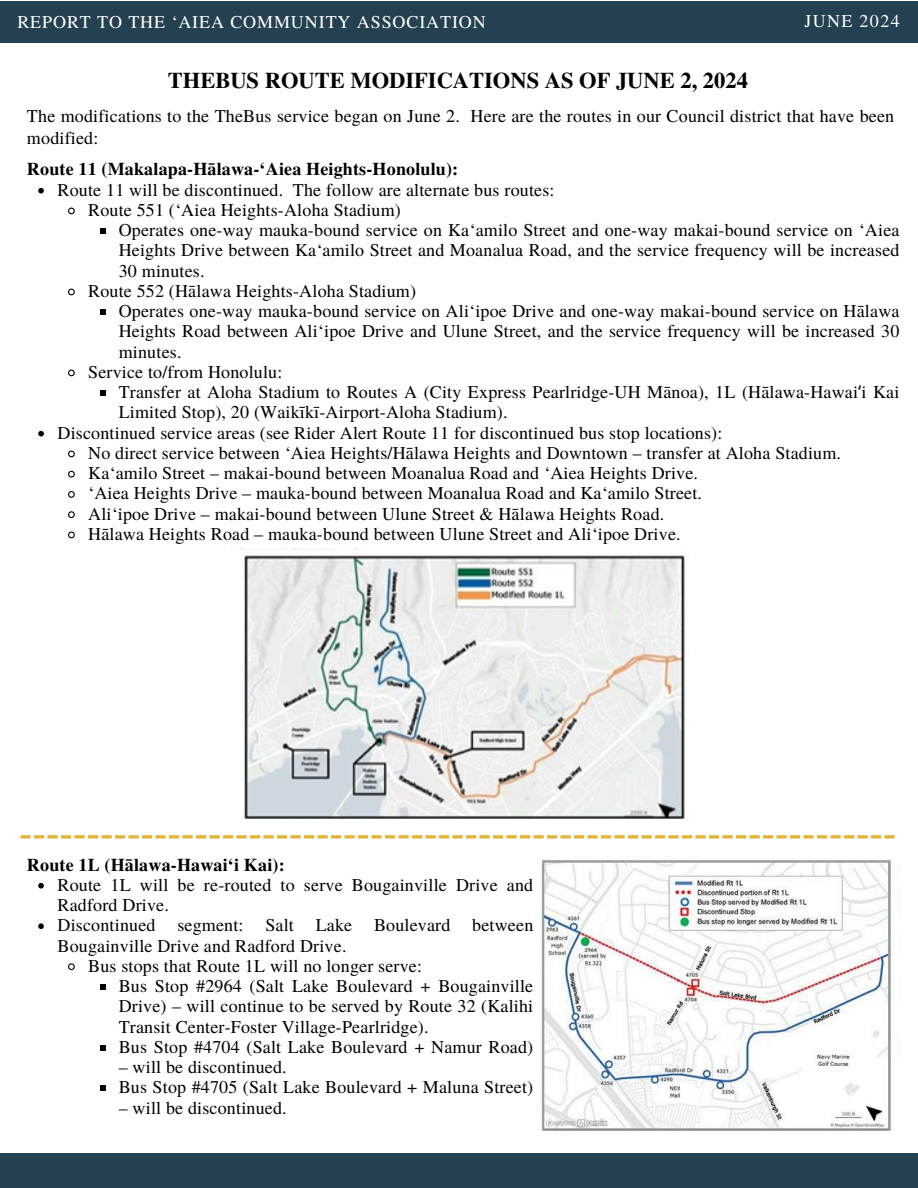
<style>
.page{position:relative;width:918px;height:1188px;background:#fff}
.page>*{position:absolute;margin:0;border:0;box-sizing:border-box;transform-origin:0 0}
.t1{font:700 22.5px "Te X Gyre Termes";color:#000}
.t2{font:18px/20.2px "Te X Gyre Termes";letter-spacing:.01em;color:#000}
.t3{font:700 18px "Te X Gyre Termes";letter-spacing:.01em;color:#000}
.t4{font:18px "Te X Gyre Termes";letter-spacing:.05em;color:#fff}
.t5{font:18px "Te X Gyre Termes";letter-spacing:.075em;color:#fff}
.s1{font-family:"Noto Sans"}
</style>
<div class="page">
<div style="left:0;top:1153px;width:918px;height:35px;background:#244051"></div>
<div style="left:0;top:1px;width:918px;height:42px;background:#244051"></div>
<img style="left:243px;top:549px;width:442px;height:270px">
<svg style="left:38px;top:188px;width:6px;height:5px"></svg>
<svg style="left:68px;top:207px;width:7px;height:8px"></svg>
<svg style="left:100px;top:228px;width:6px;height:6px"></svg>
<svg style="left:68px;top:288px;width:7px;height:8px"></svg>
<svg style="left:100px;top:309px;width:6px;height:6px"></svg>
<svg style="left:68px;top:369px;width:7px;height:8px"></svg>
<svg style="left:100px;top:390px;width:6px;height:6px"></svg>
<svg style="left:38px;top:431px;width:6px;height:5px"></svg>
<svg style="left:68px;top:450px;width:7px;height:8px"></svg>
<svg style="left:68px;top:470px;width:7px;height:8px"></svg>
<svg style="left:68px;top:491px;width:7px;height:7px"></svg>
<svg style="left:68px;top:511px;width:7px;height:7px"></svg>
<svg style="left:68px;top:531px;width:7px;height:8px"></svg>
<svg style="left:21px;top:835px;width:10px;height:4px"></svg>
<svg style="left:34px;top:835px;width:10px;height:4px"></svg>
<svg style="left:48px;top:835px;width:10px;height:4px"></svg>
<svg style="left:61px;top:835px;width:10px;height:4px"></svg>
<svg style="left:75px;top:835px;width:10px;height:4px"></svg>
<svg style="left:88px;top:835px;width:10px;height:4px"></svg>
<svg style="left:102px;top:835px;width:10px;height:4px"></svg>
<svg style="left:115px;top:835px;width:10px;height:4px"></svg>
<svg style="left:129px;top:835px;width:10px;height:4px"></svg>
<svg style="left:142px;top:835px;width:10px;height:4px"></svg>
<svg style="left:156px;top:835px;width:10px;height:4px"></svg>
<svg style="left:169px;top:835px;width:10px;height:4px"></svg>
<svg style="left:183px;top:835px;width:10px;height:4px"></svg>
<svg style="left:196px;top:835px;width:10px;height:4px"></svg>
<svg style="left:210px;top:835px;width:10px;height:4px"></svg>
<svg style="left:223px;top:835px;width:10px;height:4px"></svg>
<svg style="left:237px;top:835px;width:10px;height:4px"></svg>
<svg style="left:250px;top:835px;width:10px;height:4px"></svg>
<svg style="left:264px;top:835px;width:10px;height:4px"></svg>
<svg style="left:277px;top:835px;width:10px;height:4px"></svg>
<svg style="left:291px;top:835px;width:10px;height:4px"></svg>
<svg style="left:304px;top:835px;width:10px;height:4px"></svg>
<svg style="left:318px;top:835px;width:10px;height:4px"></svg>
<svg style="left:331px;top:835px;width:10px;height:4px"></svg>
<svg style="left:345px;top:835px;width:10px;height:4px"></svg>
<svg style="left:358px;top:835px;width:10px;height:4px"></svg>
<svg style="left:372px;top:835px;width:10px;height:4px"></svg>
<svg style="left:385px;top:835px;width:10px;height:4px"></svg>
<svg style="left:399px;top:835px;width:10px;height:4px"></svg>
<svg style="left:412px;top:835px;width:10px;height:4px"></svg>
<svg style="left:426px;top:835px;width:10px;height:4px"></svg>
<svg style="left:439px;top:835px;width:10px;height:4px"></svg>
<svg style="left:453px;top:835px;width:10px;height:4px"></svg>
<svg style="left:466px;top:835px;width:10px;height:4px"></svg>
<svg style="left:480px;top:835px;width:10px;height:4px"></svg>
<svg style="left:493px;top:835px;width:10px;height:4px"></svg>
<svg style="left:507px;top:835px;width:10px;height:4px"></svg>
<svg style="left:520px;top:835px;width:10px;height:4px"></svg>
<svg style="left:534px;top:835px;width:10px;height:4px"></svg>
<svg style="left:547px;top:835px;width:10px;height:4px"></svg>
<svg style="left:561px;top:835px;width:10px;height:4px"></svg>
<svg style="left:574px;top:835px;width:10px;height:4px"></svg>
<svg style="left:588px;top:835px;width:10px;height:4px"></svg>
<svg style="left:601px;top:835px;width:10px;height:4px"></svg>
<svg style="left:615px;top:835px;width:10px;height:4px"></svg>
<svg style="left:628px;top:835px;width:10px;height:4px"></svg>
<svg style="left:642px;top:835px;width:10px;height:4px"></svg>
<svg style="left:655px;top:835px;width:10px;height:4px"></svg>
<svg style="left:669px;top:835px;width:10px;height:4px"></svg>
<svg style="left:682px;top:835px;width:10px;height:4px"></svg>
<svg style="left:696px;top:835px;width:10px;height:4px"></svg>
<svg style="left:709px;top:835px;width:10px;height:4px"></svg>
<svg style="left:723px;top:835px;width:10px;height:4px"></svg>
<svg style="left:736px;top:835px;width:10px;height:4px"></svg>
<svg style="left:750px;top:835px;width:10px;height:4px"></svg>
<svg style="left:763px;top:835px;width:10px;height:4px"></svg>
<svg style="left:777px;top:835px;width:10px;height:4px"></svg>
<svg style="left:790px;top:835px;width:10px;height:4px"></svg>
<svg style="left:804px;top:835px;width:10px;height:4px"></svg>
<svg style="left:817px;top:835px;width:10px;height:4px"></svg>
<svg style="left:831px;top:835px;width:10px;height:4px"></svg>
<svg style="left:844px;top:835px;width:10px;height:4px"></svg>
<svg style="left:858px;top:835px;width:10px;height:4px"></svg>
<svg style="left:871px;top:835px;width:10px;height:4px"></svg>
<svg style="left:885px;top:835px;width:10px;height:4px"></svg>
<img style="left:541px;top:859px;width:350px;height:271px">
<svg style="left:38px;top:883px;width:6px;height:6px"></svg>
<svg style="left:38px;top:923px;width:6px;height:6px"></svg>
<svg style="left:68px;top:963px;width:7px;height:8px"></svg>
<svg style="left:100px;top:984px;width:6px;height:6px"></svg>
<svg style="left:100px;top:1045px;width:6px;height:6px"></svg>
<svg style="left:100px;top:1085px;width:6px;height:6px"></svg>
<h2 class="t4" style="left:17px;top:9px;width:470px">REPORT TO THE ‘AIEA COMMUNITY ASSOCIATION</h2>
<h1 class="t1" style="left:168px;top:63px;width:582px">THEBUS ROUTE MODIFICATIONS AS OF JUNE 2, 2024</h1>
<p class="t5" style="left:804px;top:8px;width:97px">JUNE 2024</p>
<h2 class="t2" style="left:27px;top:105px;width:869px;line-height:21.3px">The modifications to the TheBus service began on June 2. Here are the routes in our Council district that have been modified:</h2>
<h3 class="t3" style="left:27px;top:155px;width:433px">Route 11 (Makalapa-Hālawa-‘Aiea Heights-Honolulu):</h3>
<p class="t2" style="left:58px;top:179px;width:499px">Route 11 will be discontinued. The follow are alternate bus routes:</p>
<p class="t2" style="left:88px;top:199px;width:314px">Route 551 (‘Aiea Heights-Aloha Stadium)</p>
<p class="t2" style="left:119px;top:219px;width:782px;text-align:justify">Operates one-way mauka-bound service on Ka‘amilo Street and one-way makai-bound service on ‘Aiea Heights Drive between Ka‘amilo Street and Moanalua Road, and the service frequency will be increased 30 minutes.</p>
<p class="t2" style="left:88px;top:280px;width:329px">Route 552 (Hālawa Heights-Aloha Stadium)</p>
<p class="t2" style="left:119px;top:300px;width:782px;text-align:justify">Operates one-way mauka-bound service on Ali‘ipoe Drive and one-way makai-bound service on Hālawa Heights Road between Ali‘ipoe Drive and Ulune Street, and the service frequency will be increased 30 minutes.</p>
<p class="t2" style="left:88px;top:361px;width:196px">Service to/from Honolulu:</p>
<p class="t2" style="left:119px;top:381px;width:782px">Transfer at Aloha Stadium to Routes A (City Express Pearlridge-UH Mānoa), 1L (Hālawa-Hawai<span class="s1">ʻ</span>i Kai<br>Limited Stop), 20 (Waikīkī-Airport-Aloha Stadium).</p>
<p class="t2" style="left:58px;top:422px;width:666px">Discontinued service areas (see Rider Alert Route 11 for discontinued bus stop locations):</p>
<p class="t2" style="left:88px;top:442px;width:754px">No direct service between ‘Aiea Heights/Hālawa Heights and Downtown – transfer at Aloha Stadium.</p>
<p class="t2" style="left:88px;top:462px;width:611px">Ka‘amilo Street – makai-bound between Moanalua Road and ‘Aiea Heights Drive.</p>
<p class="t2" style="left:88px;top:482px;width:615px">‘Aiea Heights Drive – mauka-bound between Moanalua Road and Ka‘amilo Street.</p>
<p class="t2" style="left:88px;top:503px;width:578px">Ali‘ipoe Drive – makai-bound between Ulune Street &amp; Hālawa Heights Road.</p>
<p class="t2" style="left:88px;top:523px;width:594px">Hālawa Heights Road – mauka-bound between Ulune Street and Ali‘ipoe Drive.</p>
<h3 class="t3" style="left:27px;top:850px;width:259px">Route 1L (Hālawa-Hawai‘i Kai):</h3>
<p class="t2" style="left:58px;top:874px;width:477px">Route 1L will be re-routed to serve Bougainville Drive and<br>Radford Drive.</p>
<p class="t2" style="left:58px;top:914px;width:477px">Discontinued segment: Salt Lake Boulevard between<br>Bougainville Drive and Radford Drive.</p>
<p class="t2" style="left:88px;top:955px;width:335px">Bus stops that Route 1L will no longer serve:</p>
<p class="t2" style="left:119px;top:975px;width:416px;text-align:justify">Bus Stop #2964 (Salt Lake Boulevard + Bougainville Drive) – will continue to be served by Route 32 (Kalihi Transit Center-Foster Village-Pearlridge).</p>
<p class="t2" style="left:119px;top:1036px;width:416px">Bus Stop #4704 (Salt Lake Boulevard + Namur Road)</p>
<p class="t2" style="left:119px;top:1056px;width:169px">– will be discontinued.</p>
<p class="t2" style="left:119px;top:1076px;width:416px">Bus Stop #4705 (Salt Lake Boulevard + Maluna Street)</p>
<p class="t2" style="left:119px;top:1096px;width:169px">– will be discontinued.</p>
</div>
